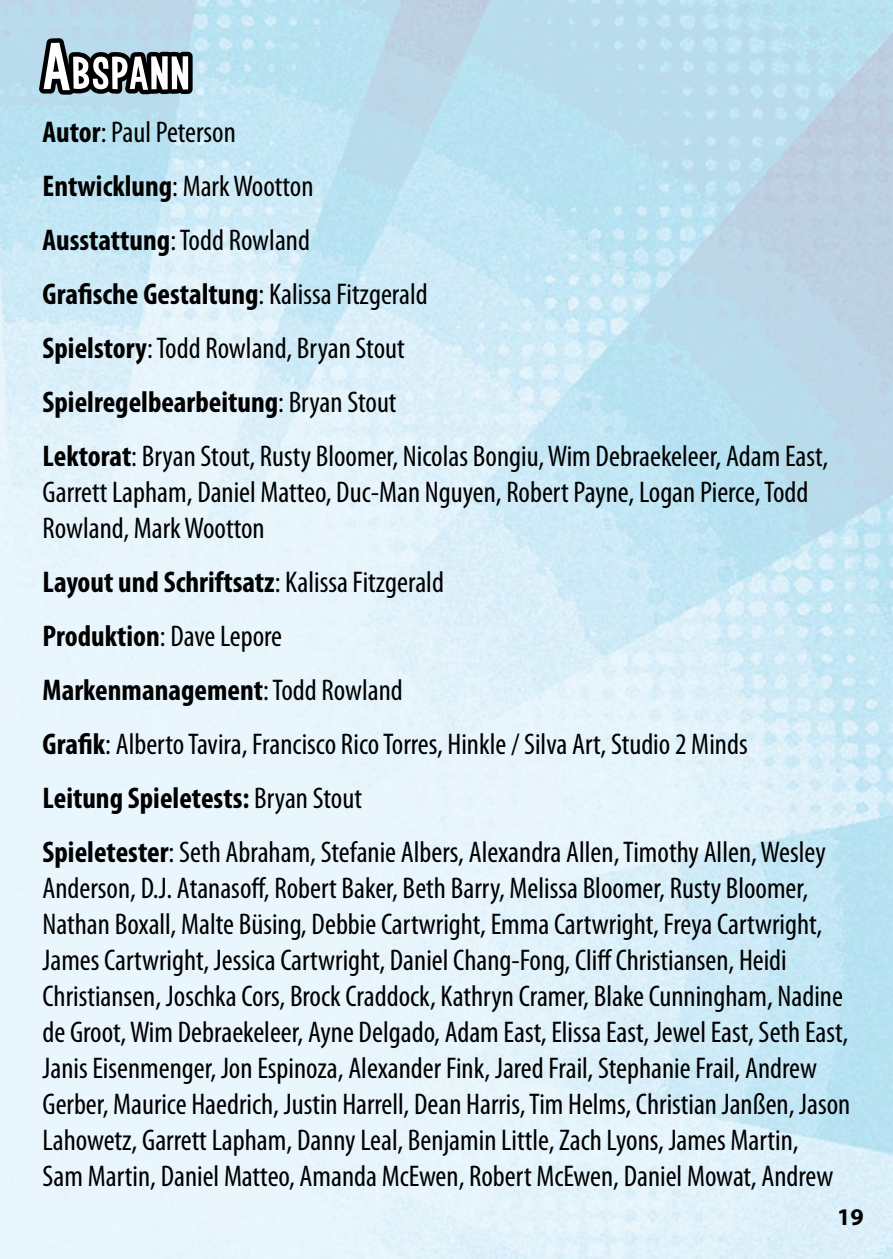
<style>
.page{position:relative;width:893px;height:1259px;background:#fff}
.page>*{position:absolute;margin:0;border:0;box-sizing:border-box;transform-origin:0 0}
.t1{font:50.4px "Curse Casual JVE";letter-spacing:.03em;color:#fff}
.t2{font:condensed 30px/54px "Myriad Pro";color:#000}
.t3{font:700 24px "Myriad Pro";color:#000}
.s1{font-size:72px}
.s2{font-weight:700}
</style>
<div class="page">
<svg style="left:33px;top:4px;width:164px;height:264px;background:#a3c1ce"></svg>
<h1 class="t1" style="left:43px;top:47px;width:148px"><span class="s1">A</span>BSPANN</h1>
<p class="t2" style="left:43px;top:105px;width:787px"><span class="s2">Autor</span>: Paul Peterson<br><span class="s2">Entwicklung</span>: Mark Wootton<br><span class="s2">Ausstattung</span>: Todd Rowland<br><span class="s2">Grafische Gestaltung</span>: Kalissa Fitzgerald<br><span class="s2">Spielstory</span>: Todd Rowland, Bryan Stout<br><span class="s2">Spielregelbearbeitung</span>: Bryan Stout<br><span class="s2">Lektorat</span>: Bryan Stout, Rusty Bloomer, Nicolas Bongiu, Wim Debraekeleer, Adam East,</p>
<p class="t2" style="left:43px;top:474px;width:767px;line-height:36px">Garrett Lapham, Daniel Matteo, Duc-Man Nguyen, Robert Payne, Logan Pierce, Todd<br>Rowland, Mark Wootton</p>
<p class="t2" style="left:43px;top:555px;width:785px"><span class="s2">Layout und Schriftsatz</span>: Kalissa Fitzgerald<br><span class="s2">Produktion</span>: Dave Lepore<br><span class="s2">Markenmanagement</span>: Todd Rowland<br><span class="s2">Grafik</span>: Alberto Tavira, Francisco Rico Torres, Hinkle / Silva Art, Studio 2 Minds <span class="s2">Leitung Spieletests:</span> Bryan Stout<br><span class="s2">Spieletester</span>: Seth Abraham, Stefanie Albers, Alexandra Allen, Timothy Allen, Wesley</p>
<p class="t2" style="left:43px;top:870px;width:809px;line-height:36px">Anderson, D.J. Atanasoff, Robert Baker, Beth Barry, Melissa Bloomer, Rusty Bloomer, Nathan Boxall, Malte Büsing, Debbie Cartwright, Emma Cartwright, Freya Cartwright, James Cartwright, Jessica Cartwright, Daniel Chang-Fong, Cliff Christiansen, Heidi Christiansen, Joschka Cors, Brock Craddock, Kathryn Cramer, Blake Cunningham, Nadine de Groot, Wim Debraekeleer, Ayne Delgado, Adam East, Elissa East, Jewel East, Seth East, Janis Eisenmenger, Jon Espinoza, Alexander Fink, Jared Frail, Stephanie Frail, Andrew Gerber, Maurice Haedrich, Justin Harrell, Dean Harris, Tim Helms, Christian Janßen, Jason Lahowetz, Garrett Lapham, Danny Leal, Benjamin Little, Zach Lyons, James Martin,<br>Sam Martin, Daniel Matteo, Amanda McEwen, Robert McEwen, Daniel Mowat, Andrew</p>
<p class="t3" style="left:837px;top:1201px;width:28px">19</p>
</div>
